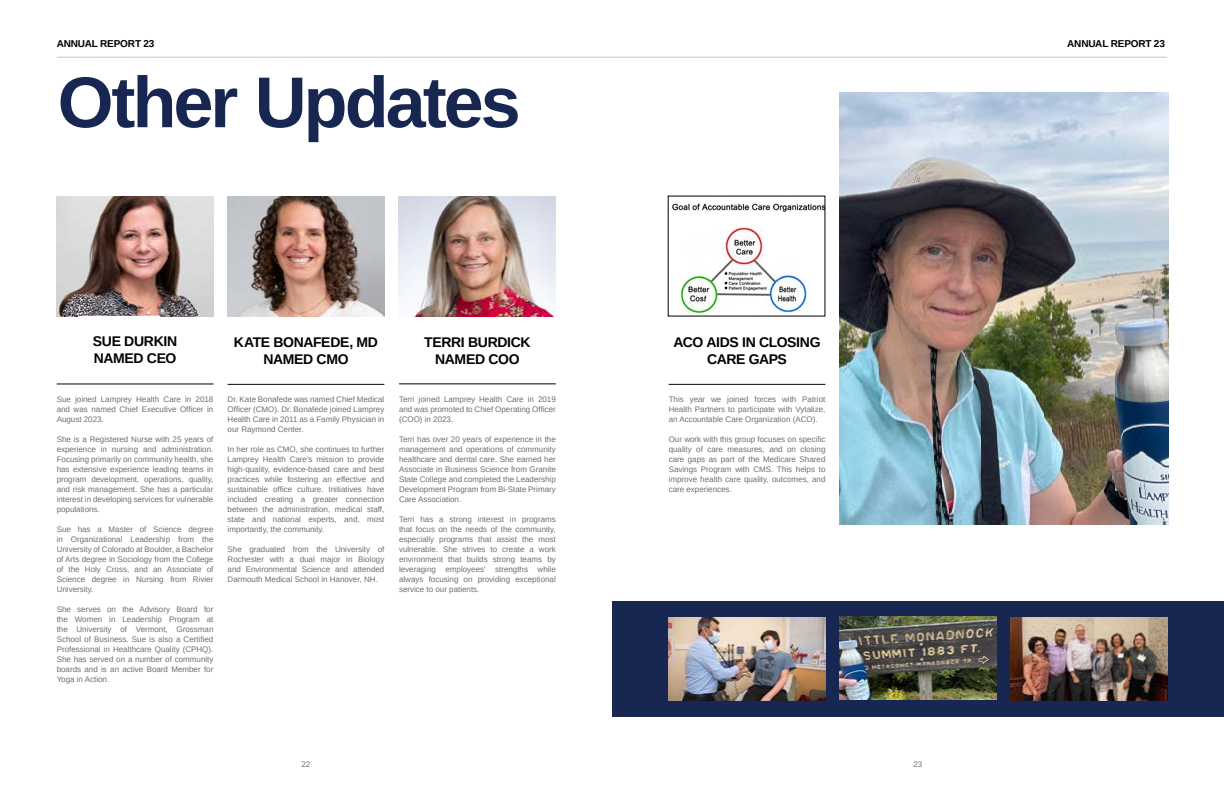
<style>
.page{position:relative;width:1224px;height:792px;background:#fff}
.page>*{position:absolute;margin:0;border:0;box-sizing:border-box;transform-origin:0 0}
.t1{font:700 72px "Arimo";letter-spacing:-.04em;color:#182751}
.t2{font:700 14px/16.8px "Arimo";letter-spacing:-.025em;color:#000;text-align:center}
.t3{font:700 10px "Arimo";letter-spacing:-.015em;color:#000}
.t4{font:8px/10px "Arimo";color:#6d6e71;text-align:justify}
</style>
<div class="page">
<hr style="left:57px;top:57px;width:1110px;height:1px;background:#c7c8ca">
<div style="left:613px;top:601px;width:611px;height:116px;background:#182751"></div>
<img style="left:228px;top:197px;width:156px;height:120px">
<img style="left:670px;top:202px;width:153px;height:113px">
<hr style="left:228px;top:384px;width:156px;height:1px;background:#000">
<hr style="left:399px;top:383px;width:157px;height:1px;background:#000">
<hr style="left:669px;top:384px;width:156px;height:1px;background:#000">
<img style="left:398px;top:197px;width:157px;height:120px">
<img style="left:57px;top:196px;width:156px;height:120px">
<hr style="left:57px;top:383px;width:156px;height:1px;background:#000">
<img style="left:840px;top:93px;width:328px;height:431px">
<img style="left:669px;top:617px;width:156px;height:84px">
<img style="left:840px;top:616px;width:156px;height:84px">
<img style="left:1011px;top:617px;width:156px;height:84px">
<p class="t3" style="left:57px;top:36px;width:99px">ANNUAL REPORT 23</p>
<h1 class="t1" style="left:58px;top:53px;width:465px">Other Updates</h1>
<h2 class="t2" style="left:93px;top:333px;width:86px;text-align:left">SUE DURKIN<br>NAMED CEO</h2>
<p class="t4" style="left:57px;top:394px;width:158px">Sue joined Lamprey Health Care in 2018 and was named Chief Executive Officer in August 2023.</p>
<p class="t4" style="left:57px;top:434px;width:158px">She is a Registered Nurse with 25 years of experience in nursing and administration.<br>Focusing primarily on community health, she has extensive experience leading teams in program development, operations, quality, and risk management. She has a particular interest in developing services for vulnerable populations.</p>
<p class="t4" style="left:57px;top:524px;width:158px">Sue has a Master of Science degree in Organizational Leadership from the University of Colorado at Boulder, a Bachelor of Arts degree in Sociology from the College of the Holy Cross, and an Associate of Science degree in Nursing from Rivier University.</p>
<p class="t4" style="left:57px;top:604px;width:158px">She serves on the Advisory Board for the Women in Leadership Program at the University of Vermont, Grossman School of Business. Sue is also a Certified Professional in Healthcare Quality (CPHQ).<br>She has served on a number of community boards and is an active Board Member for Yoga in Action.</p>
<h2 class="t2" style="left:234px;top:334px;width:146px">KATE BONAFEDE, MD<br>NAMED CMO</h2>
<p class="t4" style="left:228px;top:394px;width:158px">Dr. Kate Bonafede was named Chief Medical Officer (CMO). Dr. Bonafede joined Lamprey Health Care in 2011 as a Family Physician in our Raymond Center.</p>
<p class="t4" style="left:228px;top:444px;width:158px">In her role as CMO, she continues to further Lamprey Health Care's mission to provide high-quality, evidence-based care and best practices while fostering an effective and sustainable office culture. Initiatives have included creating a greater connection between the administration, medical staff, state and national experts, and, most importantly, the community.</p>
<p class="t4" style="left:228px;top:544px;width:158px">She graduated from the University of Rochester with a dual major in Biology and Environmental Science and attended Darmouth Medical School in Hanover, NH.</p>
<h2 class="t2" style="left:424px;top:334px;width:108px">TERRI BURDICK<br>NAMED COO</h2>
<p class="t4" style="left:399px;top:394px;width:158px">Terri joined Lamprey Health Care in 2019 and was promoted to Chief Operating Officer (COO) in 2023.</p>
<p class="t4" style="left:399px;top:434px;width:158px">Terri has over 20 years of experience in the management and operations of community healthcare and dental care. She earned her Associate in Business Science from Granite State College and completed the Leadership Development Program from Bi-State Primary Care Association.</p>
<p class="t4" style="left:399px;top:514px;width:158px">Terri has a strong interest in programs that focus on the needs of the community, especially programs that assist the most vulnerable. She strives to create a work environment that builds strong teams by leveraging employees' strengths while always focusing on providing exceptional service to our patients.</p>
<h2 class="t2" style="left:674px;top:334px;width:148px">ACO AIDS IN CLOSING<br>CARE GAPS</h2>
<p class="t4" style="left:669px;top:394px;width:158px">This year we joined forces with Patriot Health Partners to participate with Vytalize, an Accountable Care Organization (ACO).</p>
<p class="t4" style="left:669px;top:434px;width:158px">Our work with this group focuses on specific quality of care measures, and on closing care gaps as part of the Medicare Shared Savings Program with CMS. This helps to improve health care quality, outcomes, and care experiences.</p>
<p class="t4" style="left:302px;top:759px;width:10px">22</p>
<p class="t4" style="left:914px;top:759px;width:10px">23</p>
<p class="t3" style="left:1067px;top:36px;width:99px">ANNUAL REPORT 23</p>
</div>
